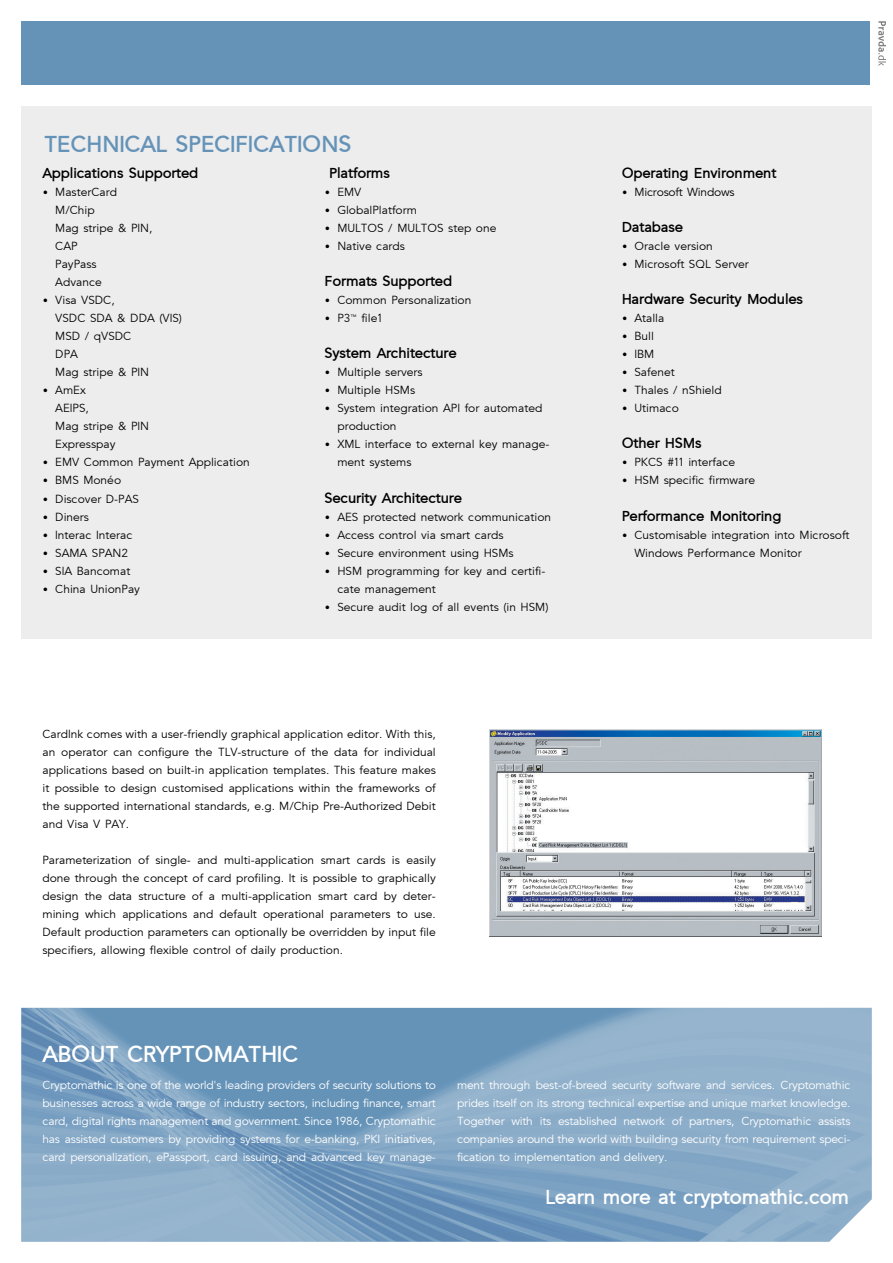
<style>
.page{position:relative;width:893px;height:1263px;background:#fff}
.page>*{position:absolute;margin:0;border:0;box-sizing:border-box;transform-origin:0 0}
.t1{font:700 24px "Cryptomathic";color:#6593b8}
.t2{font:700 24px "Cryptomathic";color:#fff}
.t3{font:700 21px "Cryptomathic";color:#fff}
.t4{font:700 15px "Cryptomathic";color:#000}
.t5{font:12px/18px "Cryptomathic";color:#000}
.t6{font:12px/18px "Cryptomathic";letter-spacing:-.02em;color:#fff;text-align:justify}
</style>
<div class="page">
<div style="left:21px;top:106px;width:851px;height:533px;background:#ededee"></div>
<img style="left:490px;top:730px;width:331px;height:206px">
<div style="left:21px;top:21px;width:849px;height:64px;background:#6593b8"></div>
<img style="left:21px;top:1008px;width:851px;height:234px">
<svg style="left:878px;top:21px;width:8px;height:45px"></svg>
<h1 class="t1" style="left:44px;top:129px;width:309px">TECHNICAL SPECIFICATIONS</h1>
<p class="t4" style="left:43px;top:164px;width:157px">Applications Supported</p>
<p class="t5" style="left:55px;top:183px;width:99px;text-indent:-13px">• MasterCard<br>M/Chip<br>Mag stripe &amp; PIN,<br>CAP<br>PayPass<br>Advance</p>
<p class="t5" style="left:55px;top:291px;width:128px;text-indent:-13px">• Visa VSDC,<br>VSDC SDA &amp; DDA (VIS)<br>MSD / qVSDC<br>DPA<br>Mag stripe &amp; PIN</p>
<p class="t5" style="left:55px;top:381px;width:95px;text-indent:-13px">• AmEx<br>AEIPS,<br>Mag stripe &amp; PIN<br>Expresspay</p>
<p class="t5" style="left:43px;top:453px;width:209px">• EMV Common Payment Application</p>
<p class="t5" style="left:43px;top:471px;width:80px">• BMS Monéo</p>
<p class="t5" style="left:43px;top:489px;width:98px">• Discover D-PAS</p>
<p class="t5" style="left:43px;top:507px;width:48px">• Diners</p>
<p class="t5" style="left:43px;top:525px;width:92px">• Interac Interac</p>
<p class="t5" style="left:43px;top:543px;width:87px">• SAMA SPAN2</p>
<p class="t5" style="left:43px;top:561px;width:89px">• SIA Bancomat</p>
<p class="t5" style="left:43px;top:579px;width:99px">• China UnionPay</p>
<p class="t4" style="left:329px;top:164px;width:62px">Platforms</p>
<p class="t5" style="left:325px;top:183px;width:38px">• EMV</p>
<p class="t5" style="left:325px;top:201px;width:94px">• GlobalPlatform</p>
<p class="t5" style="left:325px;top:219px;width:173px">• MULTOS / MULTOS step one</p>
<p class="t5" style="left:325px;top:237px;width:82px">• Native cards</p>
<p class="t4" style="left:325px;top:272px;width:129px">Formats Supported</p>
<p class="t5" style="left:325px;top:291px;width:148px">• Common Personalization</p>
<p class="t5" style="left:325px;top:309px;width:59px">• P3™ file1</p>
<p class="t4" style="left:325px;top:344px;width:133px">System Architecture</p>
<p class="t5" style="left:325px;top:363px;width:100px">• Multiple servers</p>
<p class="t5" style="left:325px;top:381px;width:92px">• Multiple HSMs</p>
<p class="t5" style="left:337px;top:399px;width:206px;text-indent:-13px">• System integration API for automated production</p>
<p class="t5" style="left:337px;top:435px;width:214px;text-indent:-13px">• XML interface to external key manage&shy;ment systems</p>
<p class="t4" style="left:325px;top:488px;width:139px">Security Architecture</p>
<p class="t5" style="left:325px;top:507px;width:228px">• AES protected network communication</p>
<p class="t5" style="left:325px;top:525px;width:180px">• Access control via smart cards</p>
<p class="t5" style="left:325px;top:543px;width:190px">• Secure environment using HSMs</p>
<p class="t5" style="left:337px;top:561px;width:210px;text-indent:-13px">• HSM programming for key and certifi&shy;cate management</p>
<p class="t5" style="left:325px;top:597px;width:225px">• Secure audit log of all events (in HSM)</p>
<p class="t5" style="left:43px;top:725px;width:395px;text-align:justify">CardInk comes with a user-friendly graphical application editor. With this, an operator can configure the TLV-structure of the data for individual applications based on built-in application templates. This feature makes it possible to design customised applications within the frameworks of the supported international standards, e.g. M/Chip Pre-Authorized Debit and Visa V PAY.</p>
<p class="t5" style="left:43px;top:851px;width:395px;text-align:justify">Parameterization of single- and multi-application smart cards is easily done through the concept of card profiling. It is possible to graphically design the data structure of a multi-application smart card by deter&shy;mining which applications and default operational parameters to use.<br>Default production parameters can optionally be overridden by input file specifiers, allowing flexible control of daily production.</p>
<h1 class="t2" style="left:43px;top:1040px;width:257px">ABOUT CRYPTOMATHIC</h1>
<p class="t4" style="left:622px;top:164px;width:156px">Operating Environment</p>
<p class="t5" style="left:622px;top:183px;width:115px">• Microsoft Windows</p>
<p class="t4" style="left:622px;top:218px;width:63px">Database</p>
<p class="t5" style="left:622px;top:237px;width:93px">• Oracle version</p>
<p class="t5" style="left:622px;top:255px;width:129px">• Microsoft SQL Server</p>
<p class="t4" style="left:622px;top:290px;width:183px">Hardware Security Modules</p>
<p class="t5" style="left:622px;top:309px;width:44px">• Atalla</p>
<p class="t5" style="left:622px;top:327px;width:34px">• Bull</p>
<p class="t5" style="left:622px;top:345px;width:34px">• IBM</p>
<p class="t5" style="left:622px;top:363px;width:55px">• Safenet</p>
<p class="t5" style="left:622px;top:381px;width:102px">• Thales / nShield</p>
<p class="t5" style="left:622px;top:399px;width:59px">• Utimaco</p>
<p class="t4" style="left:622px;top:434px;width:81px">Other HSMs</p>
<p class="t5" style="left:622px;top:453px;width:115px">• PKCS #11 interface</p>
<p class="t5" style="left:622px;top:471px;width:135px">• HSM specific firmware</p>
<p class="t4" style="left:622px;top:506px;width:161px">Performance Monitoring</p>
<p class="t5" style="left:634px;top:525px;width:217px;text-indent:-13px">• Customisable integration into Microsoft<br>Windows Performance Monitor</p>
<p class="t6" style="left:43px;top:1076px;width:395px">Cryptomathic is one of the world's leading providers of security solutions to businesses across a wide range of industry sectors, including finance, smart card, digital rights management and government. Since 1986, Cryptomathic has assisted customers by providing systems for e-banking, PKI initiatives, card personalization, ePassport, card issuing, and advanced key manage-</p>
<p class="t6" style="left:457px;top:1076px;width:395px">ment through best-of-breed security software and services. Cryptomathic prides itself on its strong technical expertise and unique market knowledge.<br>Together with its established network of partners, Cryptomathic assists companies around the world with building security from requirement speci&shy;fication to implementation and delivery.</p>
<h2 class="t3" style="left:545px;top:1184px;width:305px">Learn more at cryptomathic.com</h2>
</div>
